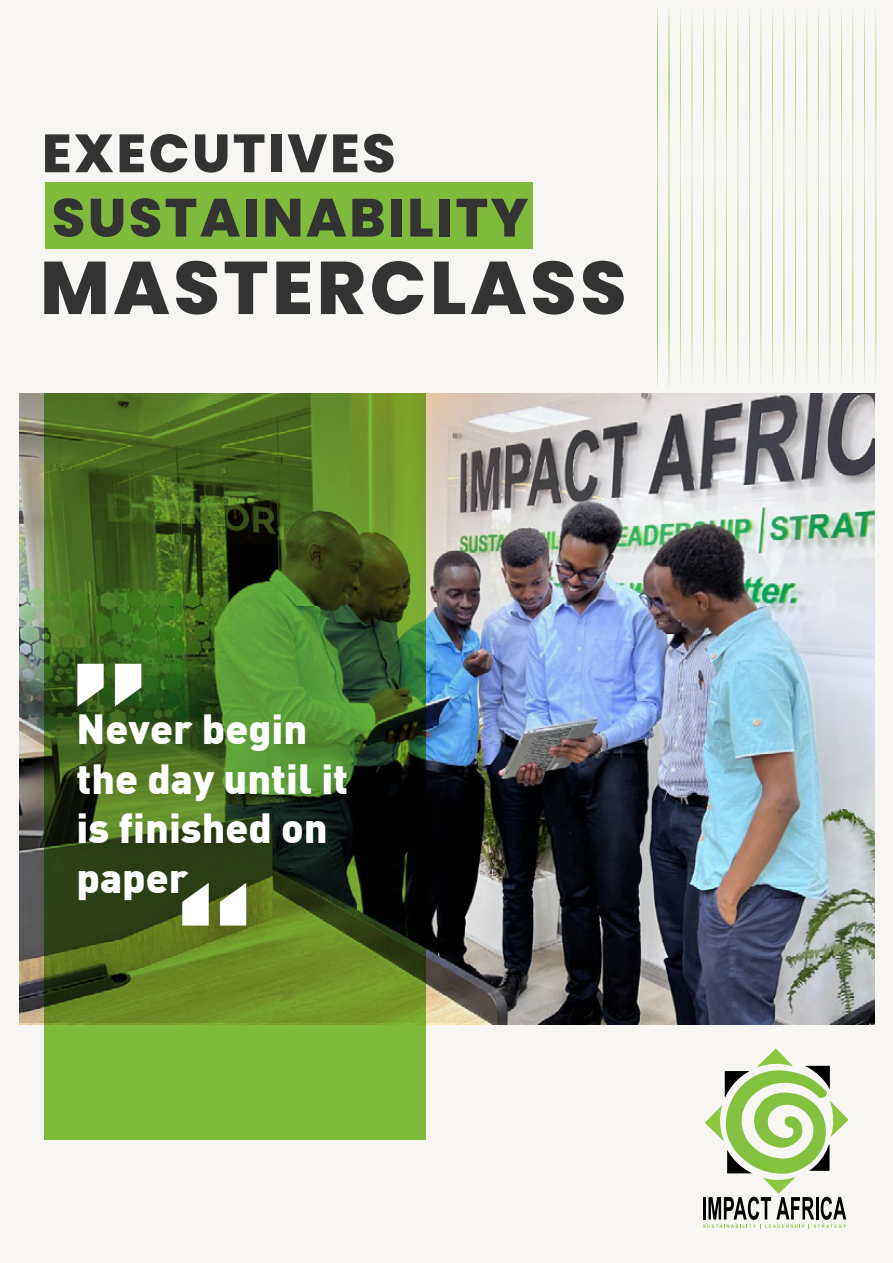
<style>
.page{position:relative;width:893px;height:1263px;background:#fff}
.page>*{position:absolute;margin:0;border:0;box-sizing:border-box;transform-origin:0 0}
.t1{font:800 74.55px "Poppins";letter-spacing:.05em;color:#333}
.t2{font:800 53.7px/64.3px "Poppins";letter-spacing:.05em;color:#333}
.t3{font:900 41.25px/49.5px "DIN";color:#fff}
</style>
<div class="page">
<div style="left:0;top:0;width:892px;height:1263px;background:#f7f6f2"></div>
<div style="left:45px;top:182px;width:488px;height:67px;background:#7fba3d"></div>
<svg style="left:657px;top:8px;width:1px;height:379px"></svg>
<svg style="left:668px;top:8px;width:1px;height:379px"></svg>
<svg style="left:680px;top:8px;width:1px;height:378px"></svg>
<svg style="left:691px;top:9px;width:1px;height:376px"></svg>
<svg style="left:703px;top:8px;width:1px;height:378px"></svg>
<svg style="left:714px;top:8px;width:1px;height:378px"></svg>
<svg style="left:726px;top:8px;width:1px;height:378px"></svg>
<svg style="left:737px;top:8px;width:1px;height:378px"></svg>
<svg style="left:749px;top:8px;width:1px;height:378px"></svg>
<svg style="left:760px;top:8px;width:1px;height:378px"></svg>
<svg style="left:772px;top:8px;width:1px;height:378px"></svg>
<svg style="left:783px;top:8px;width:1px;height:378px"></svg>
<svg style="left:795px;top:8px;width:1px;height:378px"></svg>
<svg style="left:806px;top:8px;width:1px;height:378px"></svg>
<svg style="left:818px;top:8px;width:1px;height:378px"></svg>
<svg style="left:829px;top:8px;width:1px;height:378px"></svg>
<svg style="left:841px;top:8px;width:1px;height:378px"></svg>
<svg style="left:852px;top:8px;width:1px;height:378px"></svg>
<svg style="left:864px;top:8px;width:1px;height:378px"></svg>
<svg style="left:875px;top:8px;width:1px;height:378px"></svg>
<img style="left:19px;top:394px;width:855px;height:631px">
<img style="left:19px;top:394px;width:670px;height:629px">
<svg style="left:44px;top:394px;width:381px;height:746px;background:#4d7224"></svg>
<svg style="left:77px;top:664px;width:64px;height:42px"></svg>
<svg style="left:182px;top:883px;width:64px;height:43px"></svg>
<svg style="left:703px;top:1049px;width:145px;height:180px"></svg>
<h2 class="t2" style="left:42px;top:122px;width:488px">EXECUTIVES<br>SUSTAINABILITY</h2>
<h1 class="t1" style="left:40px;top:245px;width:587px">MASTERCLASS</h1>
<p class="t3" style="left:77px;top:702px;width:273px">Never begin the day until it is finished on paper</p>
</div>
